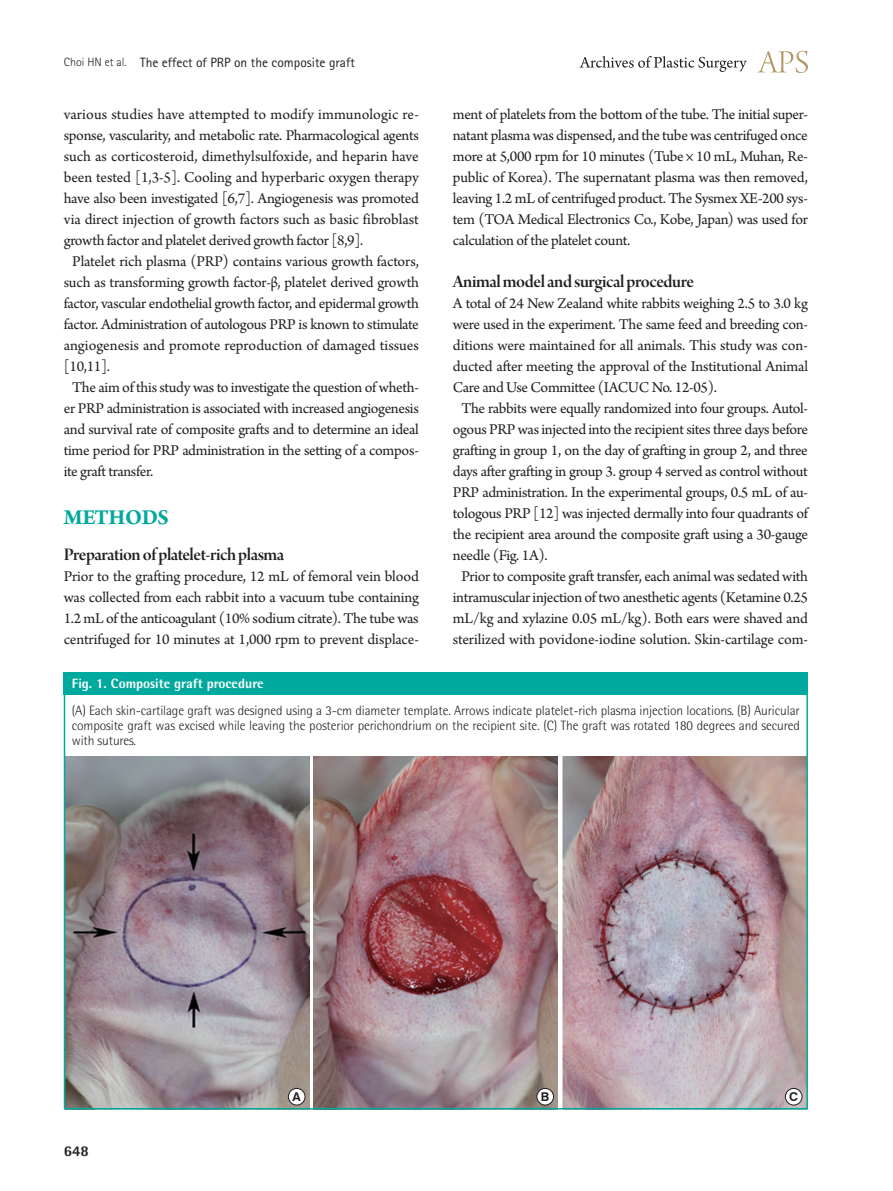
<style>
.page{position:relative;width:893px;height:1191px;background:#fff}
.page>*{position:absolute;margin:0;border:0;box-sizing:border-box;transform-origin:0 0}
.대제목{font:700 22.5px "Arno Pro";letter-spacing:-.02em;color:#00a99d}
.중제목{font:18.75px "Arno Pro Smbd Display";letter-spacing:-.025em;color:#231f20}
.본문{font:15.75px/21px "Arno Pro";letter-spacing:-.02em;color:#231f20;text-align:justify}
.t1{font:800 15px "Rotis Semi Sans Std";color:#231f20}
.그림설명{font:300 13.5px/15px "Rotis Semi Sans Std";letter-spacing:-.01em;color:#231f20;text-align:justify}
.하시라_제목{font:13.5px "Rotis Sans Serif Std";color:#231f20}
.표그림제목{font:800 13.5px "Rotis Semi Sans Std";color:#fff}
.t2{font:700 12.15px "Swiss 721 BT";color:#231f20}
.s1{font-weight:300;font-size:12px}
</style>
<div class="page">
<svg style="left:757px;top:51px;width:51px;height:22px"></svg>
<svg style="left:579px;top:56px;width:168px;height:16px"></svg>
<img style="left:67px;top:756px;width:242px;height:350px">
<img style="left:314px;top:756px;width:244px;height:350px">
<img style="left:562px;top:756px;width:243px;height:350px">
<div style="left:64px;top:673px;width:744px;height:22px;background:#00a99d"></div>
<div style="left:288px;top:1088px;width:17px;height:17px;background:#fff;border-radius:50%"></div>
<div style="left:288px;top:1088px;width:17px;height:17px;border:1px solid #231f20;border-radius:50%"></div>
<div style="left:537px;top:1088px;width:16px;height:17px;background:#fff;border-radius:50%"></div>
<div style="left:537px;top:1088px;width:17px;height:17px;border:1px solid #231f20;border-radius:50%"></div>
<div style="left:785px;top:1088px;width:17px;height:17px;background:#fff;border-radius:50%"></div>
<div style="left:785px;top:1088px;width:17px;height:17px;border:1px solid #231f20;border-radius:50%"></div>
<div style="left:64px;top:673px;width:744px;height:436px;border:2px solid #00a99d"></div>
<p class="하시라_제목" style="left:64px;top:54px;width:293px"><span class="s1">Choi HN et al.</span> The effect of PRP on the composite graft</p>
<p class="본문" style="left:64px;top:105px;width:357px">various studies have attempted to modify immunologic re&shy;sponse, vascularity, and metabolic rate. Pharmacological agents such as corticosteroid, dimethylsulfoxide, and heparin have been tested [1,3-5]. Cooling and hyperbaric oxygen therapy have also been investigated [6,7]. Angiogenesis was promoted via direct injection of growth factors such as basic fibroblast growth factor and platelet derived growth factor [8,9].</p>
<p class="본문" style="left:64px;top:252px;width:357px;text-indent:9px">Platelet rich plasma (PRP) contains various growth factors, such as transforming growth factor-β, platelet derived growth factor, vascular endothelial growth factor, and epidermal growth factor. Administration of autologous PRP is known to stimulate angiogenesis and promote reproduction of damaged tissues [10,11].</p>
<p class="본문" style="left:64px;top:378px;width:357px;text-indent:9px">The aim of this study was to investigate the question of wheth&shy;er PRP administration is associated with increased angiogenesis and survival rate of composite grafts and to determine an ideal time period for PRP administration in the setting of a compos&shy;ite graft transfer.</p>
<p class="대제목" style="left:64px;top:504px;width:107px">METHODS</p>
<p class="중제목" style="left:64px;top:544px;width:222px">Preparation of platelet-rich plasma</p>
<p class="본문" style="left:64px;top:567px;width:357px">Prior to the grafting procedure, 12 mL of femoral vein blood was collected from each rabbit into a vacuum tube containing 1.2 mL of the anticoagulant (10% sodium citrate). The tube was centrifuged for 10 minutes at 1,000 rpm to prevent displace-</p>
<p class="본문" style="left:453px;top:105px;width:357px">ment of platelets from the bottom of the tube. The initial super&shy;natant plasma was dispensed, and the tube was centrifuged once more at 5,000 rpm for 10 minutes (Tube × 10 mL, Muhan, Re&shy;public of Korea). The supernatant plasma was then removed, leaving 1.2 mL of centrifuged product. The Sysmex XE-200 sys&shy;tem (TOA Medical Electronics Co., Kobe, Japan) was used for calculation of the platelet count.</p>
<p class="중제목" style="left:453px;top:271px;width:243px">Animal model and surgical procedure</p>
<p class="본문" style="left:453px;top:294px;width:357px">A total of 24 New Zealand white rabbits weighing 2.5 to 3.0 kg were used in the experiment. The same feed and breeding con&shy;ditions were maintained for all animals. This study was con&shy;ducted after meeting the approval of the Institutional Animal Care and Use Committee (IACUC No. 12-05).</p>
<p class="본문" style="left:453px;top:399px;width:357px;text-indent:9px">The rabbits were equally randomized into four groups. Autol&shy;ogous PRP was injected into the recipient sites three days before grafting in group 1, on the day of grafting in group 2, and three days after grafting in group 3. group 4 served as control without PRP administration. In the experimental groups, 0.5 mL of au&shy;tologous PRP [12] was injected dermally into four quadrants of the recipient area around the composite graft using a 30-gauge needle (Fig. 1A).</p>
<p class="본문" style="left:453px;top:567px;width:357px;text-align:center">Prior to composite graft transfer, each animal was sedated with intramuscular injection of two anesthetic agents (Ketamine 0.25 mL/kg and xylazine 0.05 mL/kg). Both ears were shaved and sterilized with povidone-iodine solution. Skin-cartilage com-</p>
<p class="표그림제목" style="left:72px;top:674px;width:193px">Fig. 1. Composite graft procedure</p>
<p class="그림설명" style="left:72px;top:702px;width:729px">(A) Each skin-cartilage graft was designed using a 3-cm diameter template. Arrows indicate platelet-rich plasma injection locations. (B) Auricular composite graft was excised while leaving the posterior perichondrium on the recipient site. (C) The graft was rotated 180 degrees and secured with sutures.</p>
<p class="t1" style="left:64px;top:1141px;width:27px">648</p>
<p class="t2" style="left:293px;top:1089px;width:10px">A</p>
<p class="t2" style="left:541px;top:1089px;width:10px">B</p>
<p class="t2" style="left:789px;top:1089px;width:10px">C</p>
</div>
